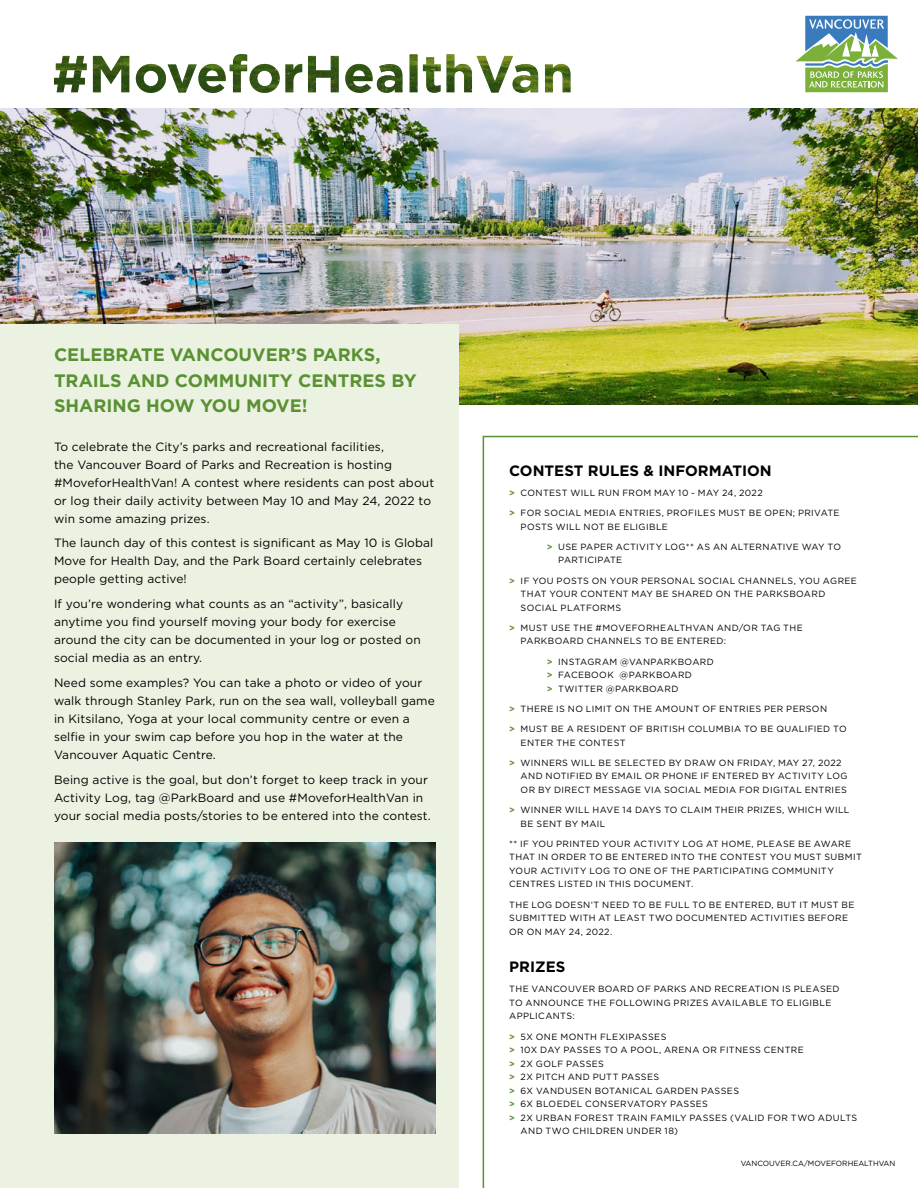
<style>
.page{position:relative;width:918px;height:1188px;background:#fff}
.page>*{position:absolute;margin:0;border:0;box-sizing:border-box;transform-origin:0 0}
.t1{font:700 18px/25.5px "Gotham";color:#599133}
.t2{font:700 15px "Gotham";color:#000}
.t3{font:12px/18px "Gotham";letter-spacing:.01em;color:#000}
.t4{font:9px/13.5px "Gotham";letter-spacing:.04em;color:#000}
.t5{font:7.5px "Gotham";color:#000}
.s1{font-weight:700;color:#599133}
</style>
<div class="page">
<img style="left:54px;top:54px;width:516px;height:39px">
<img style="left:0;top:108px;width:918px;height:297px">
<div style="left:0;top:324px;width:459px;height:864px;background:#ecf2e1"></div>
<svg style="left:795px;top:15px;width:103px;height:78px"></svg>
<img style="left:54px;top:842px;width:381px;height:292px">
<svg style="left:483px;top:436px;width:435px;height:752px"></svg>
<h1 class="t1" style="left:54px;top:342px;width:364px">CELEBRATE VANCOUVER’S PARKS,<br>TRAILS AND COMMUNITY CENTRES BY<br>SHARING HOW YOU MOVE!</h1>
<p class="t3" style="left:54px;top:437px;width:382px">To celebrate the City’s parks and recreational facilities,<br>the Vancouver Board of Parks and Recreation is hosting #MoveforHealthVan! A contest where residents can post about or log their daily activity between May 10 and May 24, 2022 to win some amazing prizes.</p>
<h3 class="t3" style="left:54px;top:534px;width:381px">The launch day of this contest is significant as May 10 is Global<br>Move for Health Day, and the Park Board certainly celebrates people getting active!</h3>
<h3 class="t3" style="left:54px;top:595px;width:368px">If you’re wondering what counts as an “activity”, basically anytime you find yourself moving your body for exercise around the city can be documented in your log or posted on social media as an entry.</h3>
<p class="t3" style="left:54px;top:673px;width:382px">Need some examples? You can take a photo or video of your walk through Stanley Park, run on the sea wall, volleyball game in Kitsilano, Yoga at your local community centre or even a selfie in your swim cap before you hop in the water at the Vancouver Aquatic Centre.</p>
<h3 class="t3" style="left:54px;top:770px;width:378px">Being active is the goal, but don’t forget to keep track in your<br>Activity Log, tag @ParkBoard and use #MoveforHealthVan in your social media posts/stories to be entered into the contest.</h3>
<h2 class="t2" style="left:509px;top:462px;width:264px">CONTEST RULES &amp; INFORMATION</h2>
<p class="t4" style="left:509px;top:486px;width:255px"><span class="s1">&gt;</span> CONTEST WILL RUN FROM MAY 10 - MAY 24, 2022</p>
<p class="t4" style="left:521px;top:506px;width:320px;text-indent:-11px"><span class="s1">&gt;</span> FOR SOCIAL MEDIA ENTRIES, PROFILES MUST BE OPEN; PRIVATE<br>POSTS WILL NOT BE ELIGIBLE</p>
<p class="t4" style="left:558px;top:540px;width:284px;text-indent:-11px"><span class="s1">&gt;</span> USE PAPER ACTIVITY LOG** AS AN ALTERNATIVE WAY TO<br>PARTICIPATE</p>
<p class="t4" style="left:521px;top:573px;width:338px;text-indent:-11px"><span class="s1">&gt;</span> IF YOU POSTS ON YOUR PERSONAL SOCIAL CHANNELS, YOU AGREE<br>THAT YOUR CONTENT MAY BE SHARED ON THE PARKSBOARD<br>SOCIAL PLATFORMS</p>
<p class="t4" style="left:521px;top:621px;width:284px;text-indent:-11px"><span class="s1">&gt;</span> MUST USE THE #MOVEFORHEALTHVAN AND/OR TAG THE<br>PARKBOARD CHANNELS TO BE ENTERED:</p>
<p class="t4" style="left:547px;top:654px;width:169px"><span class="s1">&gt;</span> INSTAGRAM @VANPARKBOARD <span class="s1">&gt;</span> FACEBOOK @PARKBOARD<br><span class="s1">&gt;</span> TWITTER @PARKBOARD</p>
<p class="t4" style="left:509px;top:702px;width:319px"><span class="s1">&gt;</span> THERE IS NO LIMIT ON THE AMOUNT OF ENTRIES PER PERSON</p>
<p class="t4" style="left:521px;top:722px;width:328px;text-indent:-11px"><span class="s1">&gt;</span> MUST BE A RESIDENT OF BRITISH COLUMBIA TO BE QUALIFIED TO<br>ENTER THE CONTEST</p>
<p class="t4" style="left:521px;top:756px;width:328px;text-indent:-11px"><span class="s1">&gt;</span> WINNERS WILL BE SELECTED BY DRAW ON FRIDAY, MAY 27, 2022<br>AND NOTIFIED BY EMAIL OR PHONE IF ENTERED BY ACTIVITY LOG<br>OR BY DIRECT MESSAGE VIA SOCIAL MEDIA FOR DIGITAL ENTRIES</p>
<p class="t4" style="left:521px;top:803px;width:330px;text-indent:-11px"><span class="s1">&gt;</span> WINNER WILL HAVE 14 DAYS TO CLAIM THEIR PRIZES, WHICH WILL<br>BE SENT BY MAIL</p>
<p class="t4" style="left:509px;top:837px;width:354px">** IF YOU PRINTED YOUR ACTIVITY LOG AT HOME, PLEASE BE AWARE THAT IN ORDER TO BE ENTERED INTO THE CONTEST YOU MUST SUBMIT YOUR ACTIVITY LOG TO ONE OF THE PARTICIPATING COMMUNITY CENTRES LISTED IN THIS DOCUMENT.</p>
<p class="t4" style="left:509px;top:897px;width:347px">THE LOG DOESN’T NEED TO BE FULL TO BE ENTERED, BUT IT MUST BE<br>SUBMITTED WITH AT LEAST TWO DOCUMENTED ACTIVITIES BEFORE<br>OR ON MAY 24, 2022.</p>
<h2 class="t2" style="left:509px;top:958px;width:58px">PRIZES</h2>
<p class="t4" style="left:509px;top:982px;width:332px">THE VANCOUVER BOARD OF PARKS AND RECREATION IS PLEASED<br>TO ANNOUNCE THE FOLLOWING PRIZES AVAILABLE TO ELIGIBLE<br>APPLICANTS:</p>
<p class="t4" style="left:509px;top:1029px;width:159px"><span class="s1">&gt;</span> 5X ONE MONTH FLEXIPASSES</p>
<p class="t4" style="left:509px;top:1043px;width:296px"><span class="s1">&gt;</span> 10X DAY PASSES TO A POOL, ARENA OR FITNESS CENTRE</p>
<p class="t4" style="left:509px;top:1056px;width:96px"><span class="s1">&gt;</span> 2X GOLF PASSES</p>
<p class="t4" style="left:509px;top:1070px;width:152px"><span class="s1">&gt;</span> 2X PITCH AND PUTT PASSES</p>
<p class="t4" style="left:509px;top:1083px;width:231px"><span class="s1">&gt;</span> 6X VANDUSEN BOTANICAL GARDEN PASSES</p>
<p class="t4" style="left:509px;top:1097px;width:200px"><span class="s1">&gt;</span> 6X BLOEDEL CONSERVATORY PASSES</p>
<p class="t4" style="left:509px;top:1110px;width:349px"><span class="s1">&gt;</span> 2X URBAN FOREST TRAIN FAMILY PASSES (VALID FOR TWO ADULTS</p>
<p class="t4" style="left:521px;top:1124px;width:159px">AND TWO CHILDREN UNDER 18)</p>
<p class="t5" style="left:741px;top:1158px;width:156px">VANCOUVER.CA/MOVEFORHEALTHVAN</p>
</div>
